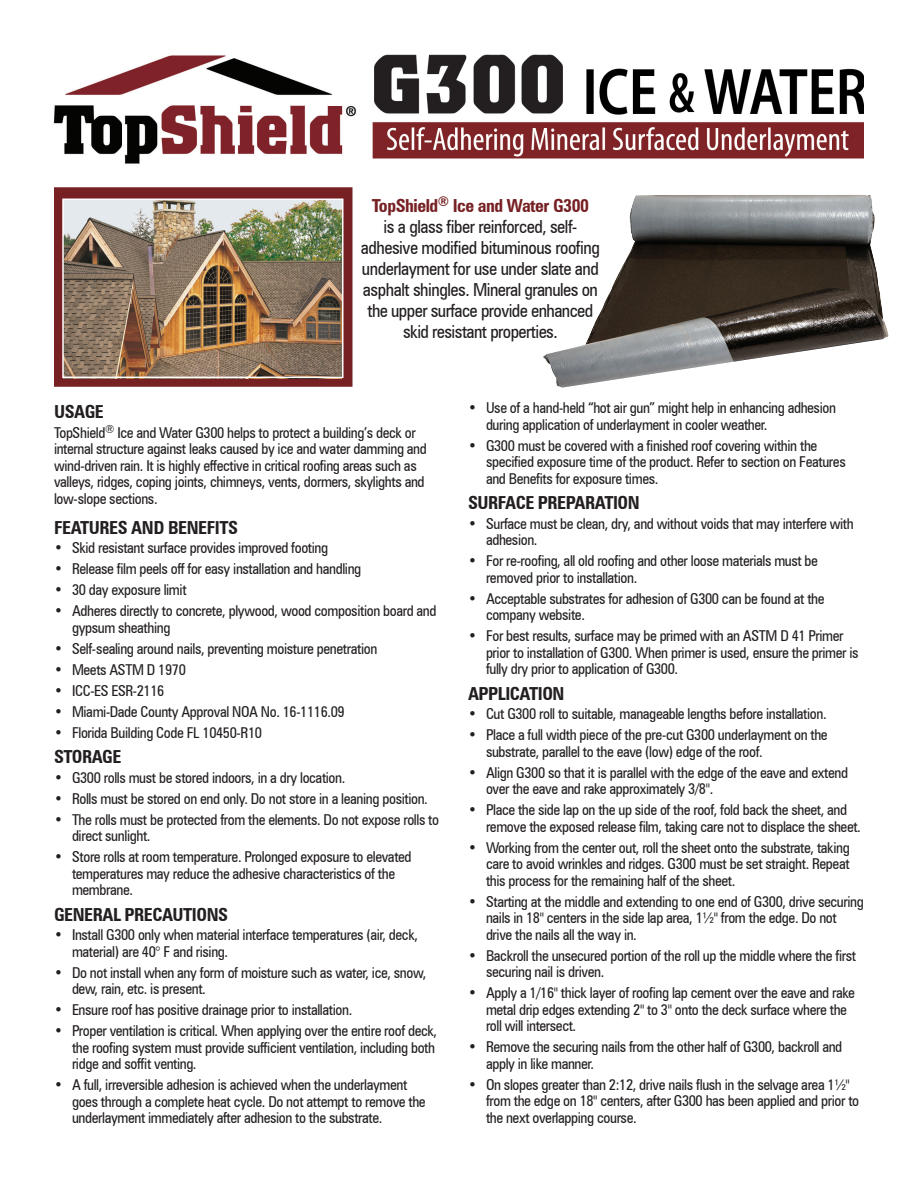
<style>
.page{position:relative;width:918px;height:1188px;background:#fff}
.page>*{position:absolute;margin:0;border:0;box-sizing:border-box;transform-origin:0 0}
.Intro_text{font:condensed 18px/21px "Zurich BT";letter-spacing:-.025em;color:#231f20;text-align:center}
.Subhead_2{font:700 condensed 18px "Zurich BT";letter-spacing:-.025em;color:#231f20}
.Body_Hanging_less_in{font:condensed 15px/16.5px "Zurich BT";letter-spacing:-.025em;color:#231f20}
.s1{font-weight:700;color:#762023}
</style>
<div class="page">
<div style="left:54px;top:187px;width:298px;height:200px;background:#762023;border:12px solid #762023"></div>
<img style="left:65px;top:202px;width:276px;height:173px">
<div style="left:62px;top:199px;width:282px;height:179px;border:2px solid #fff"></div>
<img style="left:543px;top:195px;width:346px;height:193px">
<img style="left:372px;top:54px;width:492px;height:105px">
<img style="left:53px;top:55px;width:304px;height:109px">
<p class="Intro_text" style="left:361px;top:195px;width:241px"><span class="s1">TopShield</span><sup>®</sup> <span class="s1">Ice and Water G300<br></span>is a glass fiber reinforced, self&shy;adhesive modified bituminous roofing underlayment for use under slate and asphalt shingles. Mineral granules on the upper surface provide enhanced skid resistant properties.</p>
<p class="Subhead_2" style="left:54px;top:401px;width:51px">USAGE</p>
<p class="Body_Hanging_less_in" style="left:54px;top:424px;width:374px">TopShield<sup>®</sup> Ice and Water G300 helps to protect a building’s deck or internal structure against leaks caused by ice and water damming and wind-driven rain. It is highly effective in critical roofing areas such as valleys, ridges, coping joints, chimneys, vents, dormers, skylights and low-slope sections.</p>
<p class="Subhead_2" style="left:54px;top:517px;width:186px">FEATURES AND BENEFITS</p>
<p class="Body_Hanging_less_in" style="left:54px;top:540px;width:276px">• Skid resistant surface provides improved footing</p>
<p class="Body_Hanging_less_in" style="left:54px;top:561px;width:309px">• Release film peels off for easy installation and handling</p>
<p class="Body_Hanging_less_in" style="left:54px;top:582px;width:134px">• 30 day exposure limit</p>
<p class="Body_Hanging_less_in" style="left:72px;top:603px;width:366px;text-indent:-18px">• Adheres directly to concrete, plywood, wood composition board and gypsum sheathing</p>
<p class="Body_Hanging_less_in" style="left:54px;top:640px;width:325px">• Self-sealing around nails, preventing moisture penetration</p>
<p class="Body_Hanging_less_in" style="left:54px;top:661px;width:133px">• Meets ASTM D 1970</p>
<p class="Body_Hanging_less_in" style="left:54px;top:682px;width:112px">• ICC-ES ESR-2116</p>
<p class="Body_Hanging_less_in" style="left:54px;top:703px;width:292px">• Miami-Dade County Approval NOA No. 16-1116.09</p>
<p class="Body_Hanging_less_in" style="left:54px;top:724px;width:210px">• Florida Building Code FL 10450-R10</p>
<p class="Subhead_2" style="left:54px;top:746px;width:69px">STORAGE</p>
<p class="Body_Hanging_less_in" style="left:54px;top:769px;width:293px">• G300 rolls must be stored indoors, in a dry location.</p>
<p class="Body_Hanging_less_in" style="left:54px;top:790px;width:375px">• Rolls must be stored on end only. Do not store in a leaning position.</p>
<p class="Body_Hanging_less_in" style="left:72px;top:811px;width:369px;text-indent:-18px">• The rolls must be protected from the elements. Do not expose rolls to direct sunlight.</p>
<p class="Body_Hanging_less_in" style="left:72px;top:849px;width:341px;text-indent:-18px">• Store rolls at room temperature. Prolonged exposure to elevated temperatures may reduce the adhesive characteristics of the membrane.</p>
<p class="Subhead_2" style="left:54px;top:904px;width:176px">GENERAL PRECAUTIONS</p>
<p class="Body_Hanging_less_in" style="left:72px;top:927px;width:347px;text-indent:-18px">• Install G300 only when material interface temperatures (air, deck, material) are 40° F and rising.</p>
<p class="Body_Hanging_less_in" style="left:72px;top:964px;width:356px;text-indent:-18px">• Do not install when any form of moisture such as water, ice, snow, dew, rain, etc. is present.</p>
<p class="Body_Hanging_less_in" style="left:54px;top:1002px;width:300px">• Ensure roof has positive drainage prior to installation.</p>
<p class="Body_Hanging_less_in" style="left:72px;top:1023px;width:367px;text-indent:-18px">• Proper ventilation is critical. When applying over the entire roof deck, the roofing system must provide sufficient ventilation, including both ridge and soffit venting.</p>
<p class="Body_Hanging_less_in" style="left:72px;top:1077px;width:355px;text-indent:-18px">• A full, irreversible adhesion is achieved when the underlayment goes through a complete heat cycle. Do not attempt to remove the underlayment immediately after adhesion to the substrate.</p>
<p class="Body_Hanging_less_in" style="left:486px;top:400px;width:351px;text-indent:-18px">• Use of a hand-held “hot air gun” might help in enhancing adhesion during application of underlayment in cooler weather.</p>
<p class="Body_Hanging_less_in" style="left:486px;top:437px;width:361px;text-indent:-18px">• G300 must be covered with a finished roof covering within the specified exposure time of the product. Refer to section on Features and Benefits for exposure times.</p>
<p class="Subhead_2" style="left:468px;top:492px;width:173px">SURFACE PREPARATION</p>
<p class="Body_Hanging_less_in" style="left:486px;top:515px;width:369px;text-indent:-18px">• Surface must be clean, dry, and without voids that may interfere with adhesion.</p>
<p class="Body_Hanging_less_in" style="left:486px;top:553px;width:334px;text-indent:-18px">• For re-roofing, all old roofing and other loose materials must be removed prior to installation.</p>
<p class="Body_Hanging_less_in" style="left:486px;top:590px;width:340px;text-indent:-18px">• Acceptable substrates for adhesion of G300 can be found at the company website.</p>
<p class="Body_Hanging_less_in" style="left:486px;top:628px;width:374px;text-indent:-18px">• For best results, surface may be primed with an ASTM D 41 Primer prior to installation of G300. When primer is used, ensure the primer is fully dry prior to application of G300.</p>
<p class="Subhead_2" style="left:468px;top:683px;width:98px">APPLICATION</p>
<p class="Body_Hanging_less_in" style="left:468px;top:706px;width:360px">• Cut G300 roll to suitable, manageable lengths before installation.</p>
<p class="Body_Hanging_less_in" style="left:486px;top:727px;width:343px;text-indent:-18px">• Place a full width piece of the pre-cut G300 underlayment on the substrate, parallel to the eave (low) edge of the roof.</p>
<p class="Body_Hanging_less_in" style="left:486px;top:764px;width:364px;text-indent:-18px">• Align G300 so that it is parallel with the edge of the eave and extend over the eave and rake approximately 3/8".</p>
<p class="Body_Hanging_less_in" style="left:486px;top:802px;width:376px;text-indent:-18px">• Place the side lap on the up side of the roof, fold back the sheet, and remove the exposed release film, taking care not to displace the sheet.</p>
<p class="Body_Hanging_less_in" style="left:486px;top:839px;width:365px;text-align:justify;text-indent:-18px">• Working from the center out, roll the sheet onto the substrate, taking care to avoid wrinkles and ridges. G300 must be set straight. Repeat this process for the remaining half of the sheet.</p>
<p class="Body_Hanging_less_in" style="left:486px;top:893px;width:379px;text-indent:-18px">• Starting at the middle and extending to one end of G300, drive securing nails in 18" centers in the side lap area, 1½" from the edge. Do not drive the nails all the way in.</p>
<p class="Body_Hanging_less_in" style="left:486px;top:947px;width:372px;text-indent:-18px">• Backroll the unsecured portion of the roll up the middle where the first securing nail is driven.</p>
<p class="Body_Hanging_less_in" style="left:486px;top:985px;width:371px;text-indent:-18px">• Apply a 1/16" thick layer of roofing lap cement over the eave and rake metal drip edges extending 2" to 3" onto the deck surface where the roll will intersect.</p>
<p class="Body_Hanging_less_in" style="left:486px;top:1039px;width:358px;text-indent:-18px">• Remove the securing nails from the other half of G300, backroll and apply in like manner.</p>
<p class="Body_Hanging_less_in" style="left:486px;top:1076px;width:375px;text-indent:-18px">• On slopes greater than 2:12, drive nails flush in the selvage area 1½" from the edge on 18" centers, after G300 has been applied and prior to the next overlapping course.</p>
</div>
